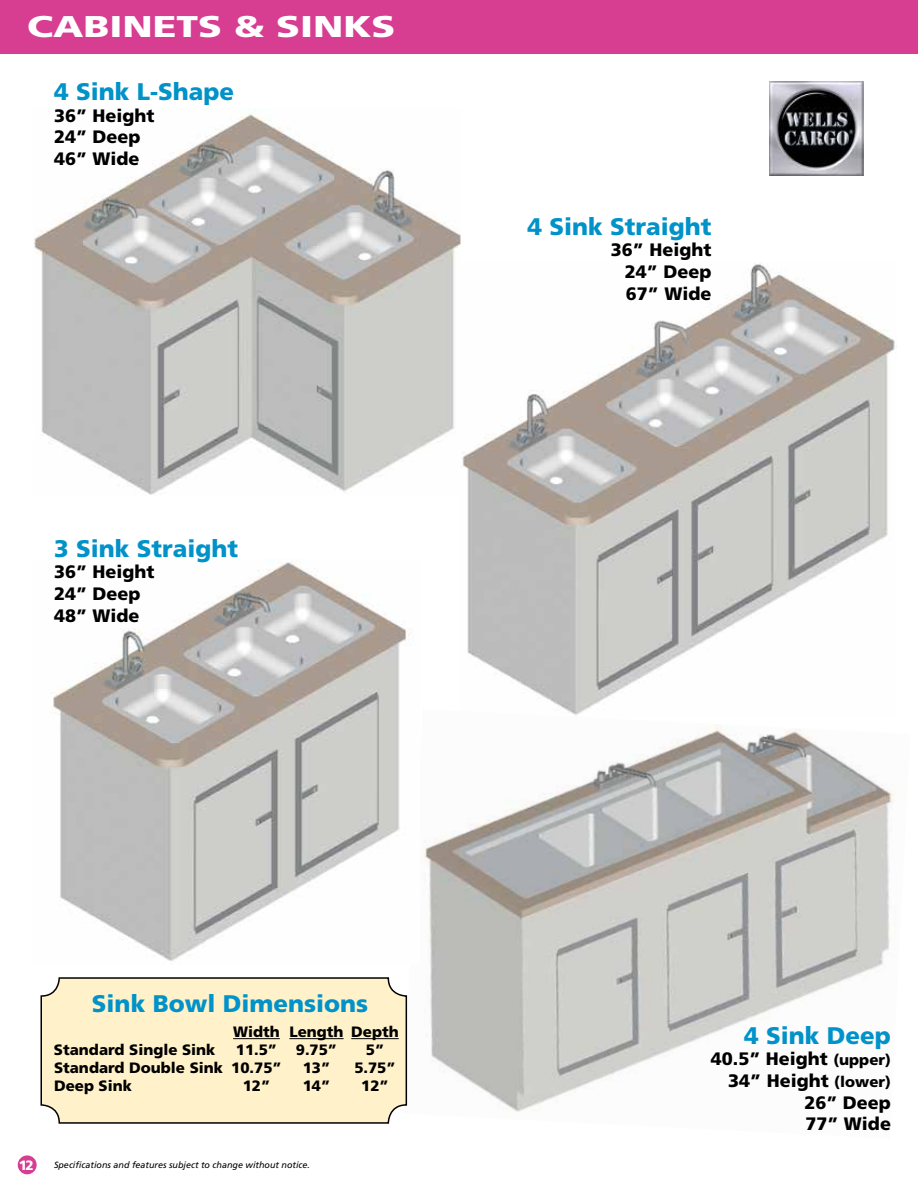
<style>
.page{position:relative;width:918px;height:1188px;background:#fff}
.page>*{position:absolute;margin:0;border:0;box-sizing:border-box;transform-origin:0 0}
.t1{font:900 30px "Frutiger";color:#fff;scale:1.3 1}
.t2{font:900 24px "Frutiger";color:#0092c8}
.t3{font:900 18px/21.6px "Frutiger";color:#000}
.t4{font:900 15px "Frutiger";color:#000}
.t5{font:900 13.5px "Frutiger";color:#fff}
.t6{font:italic 9px "Frutiger";color:#000}
.s1{font-size:15px}
</style>
<div class="page">
<img style="left:461px;top:263px;width:436px;height:446px">
<img style="left:407px;top:709px;width:488px;height:403px">
<div style="left:41px;top:978px;width:365px;height:145px;background:#fff2ca;border-radius:18px"></div>
<div style="left:40px;top:977px;width:367px;height:147px;border:2px solid #000;border-radius:18px"></div>
<img style="left:53px;top:561px;width:366px;height:404px">
<div style="left:0;top:0;width:918px;height:54px;background:#d73d91"></div>
<img style="left:34px;top:109px;width:427px;height:386px">
<hr style="left:233px;top:1038px;width:47px;height:1px;background:#000">
<hr style="left:289px;top:1038px;width:55px;height:1px;background:#000">
<hr style="left:351px;top:1038px;width:48px;height:1px;background:#000">
<div style="left:18px;top:1155px;width:19px;height:19px;background:#d73d91;border-radius:50%"></div>
<img style="left:770px;top:81px;width:94px;height:95px">
<h1 class="t1" style="left:27px;top:8px;width:285px">CABINETS &amp; SINKS</h1>
<h2 class="t2" style="left:54px;top:77px;width:182px">4 Sink L-Shape</h2>
<p class="t3" style="left:54px;top:104px;width:102px">36” Height<br>24” Deep<br>46” Wide</p>
<h2 class="t2" style="left:54px;top:534px;width:186px">3 Sink Straight</h2>
<p class="t3" style="left:54px;top:561px;width:102px">36” Height<br>24” Deep<br>48” Wide</p>
<h2 class="t2" style="left:527px;top:212px;width:186px">4 Sink Straight</h2>
<p class="t3" style="left:625px;top:239px;width:88px;text-align:justify;text-indent:-14px">36” Height 24” Deep 67” Wide</p>
<h2 class="t2" style="left:92px;top:989px;width:278px">Sink Bowl Dimensions</h2>
<p class="t4" style="left:233px;top:1023px;width:167px">Width Length Depth</p>
<p class="t4" style="left:54px;top:1041px;width:163px">Standard Single Sink</p>
<p class="t4" style="left:236px;top:1041px;width:103px">11.5” 9.75”</p>
<p class="t4" style="left:366px;top:1041px;width:20px">5”</p>
<p class="t4" style="left:54px;top:1059px;width:229px">Standard Double Sink 10.75”</p>
<p class="t4" style="left:303px;top:1059px;width:29px">13”</p>
<p class="t4" style="left:354px;top:1059px;width:43px">5.75”</p>
<p class="t4" style="left:54px;top:1077px;width:79px">Deep Sink</p>
<p class="t4" style="left:243px;top:1077px;width:29px">12”</p>
<p class="t4" style="left:303px;top:1077px;width:29px">14”</p>
<p class="t4" style="left:361px;top:1077px;width:29px">12”</p>
<p class="t5" style="left:19px;top:1157px;width:17px">12</p>
<p class="t6" style="left:54px;top:1159px;width:258px">Specifications and features subject to change without notice.</p>
<h2 class="t2" style="left:744px;top:1021px;width:148px">4 Sink Deep</h2>
<p class="t3" style="left:711px;top:1048px;width:182px;text-align:right">40.5” Height <span class="s1">(upper)<br></span>34” Height <span class="s1">(lower)<br></span>26” Deep<br>77” Wide</p>
</div>
